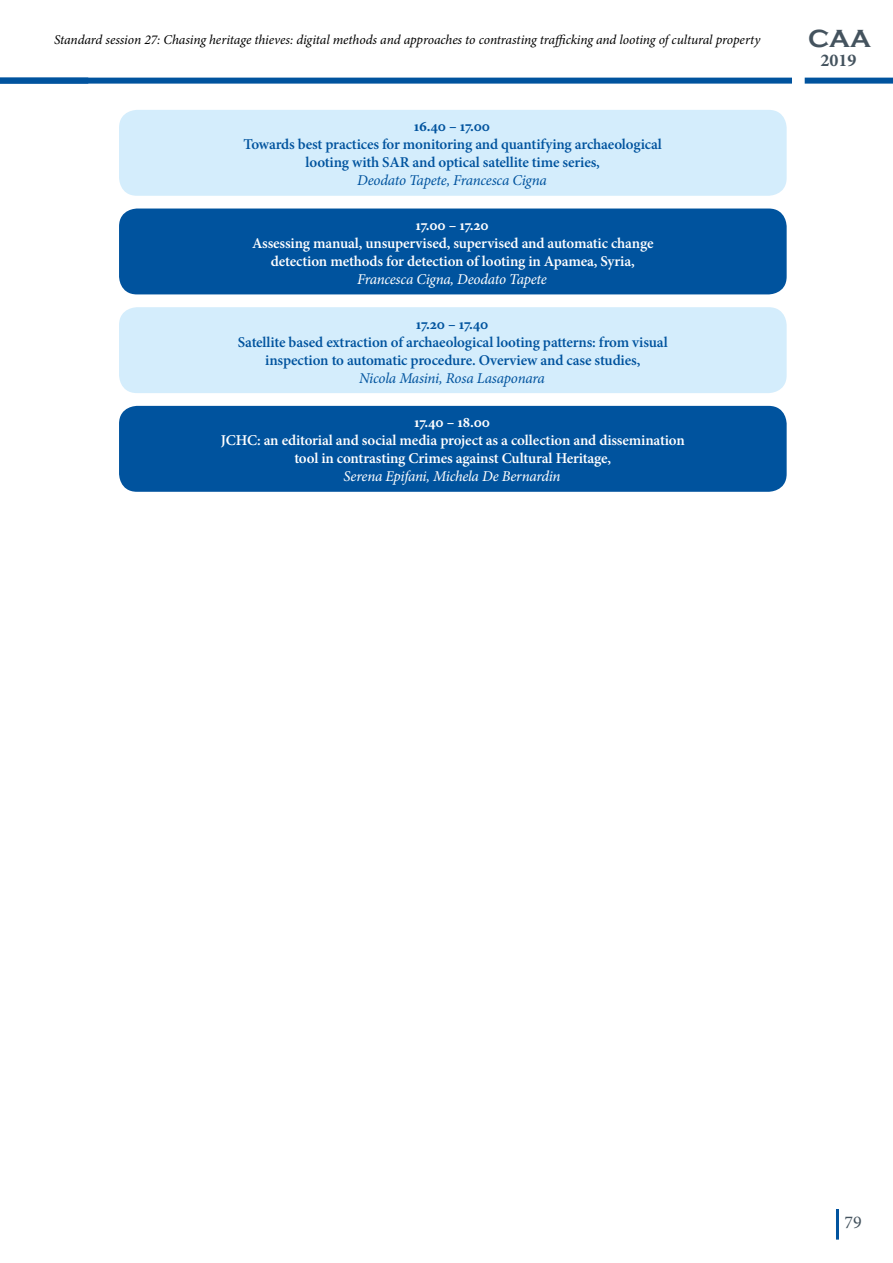
<style>
.page{position:relative;width:893px;height:1263px;background:#fff}
.page>*{position:absolute;margin:0;border:0;box-sizing:border-box;transform-origin:0 0}
.t1{font:700 25.5px "Copperplate Gothic";color:#44535e}
.t2{font:700 18px "Minion Pro";color:#44535e}
.t3{font:18px "Minion Pro";color:#44535e}
.t4{font:600 15px/18px "Minion Pro";letter-spacing:-.01em;color:#00539e;text-align:center}
.t5{font:600 15px/18px "Minion Pro";letter-spacing:-.01em;color:#fff;text-align:center}
.t6{font:italic 15px "Minion Pro";letter-spacing:-.02em;color:#fff}
.t7{font:italic 15px "Minion Pro";letter-spacing:-.015em;color:#00539e}
.t8{font:700 15px "Minion Pro";letter-spacing:-.01em;color:#fff}
.t9{font:700 15px "Minion Pro";letter-spacing:-.01em;color:#00539e}
.t10{font:italic 13.5px "Minion Pro";letter-spacing:-.01em;color:#000}
</style>
<div class="page">
<div style="left:0;top:78px;width:792px;height:6px;background:#00539e"></div>
<div style="left:805px;top:78px;width:88px;height:6px;background:#00539e"></div>
<hr style="left:836px;top:1209px;width:3px;height:30px;background:#00539e">
<div style="left:119px;top:209px;width:668px;height:85px;background:#00539e;border-radius:18px"></div>
<div style="left:119px;top:110px;width:668px;height:86px;background:#d4edfc;border-radius:18px"></div>
<div style="left:119px;top:307px;width:668px;height:86px;background:#d4edfc;border-radius:18px"></div>
<div style="left:119px;top:406px;width:668px;height:86px;background:#00539e;border-radius:18px"></div>
<p class="t10" style="left:54px;top:31px;width:708px">Standard session 27: Chasing heritage thieves: digital methods and approaches to contrasting trafficking and looting of cultural property</p>
<p class="t9" style="left:414px;top:116px;width:78px">16.40 – 17.00</p>
<p class="t4" style="left:244px;top:135px;width:420px">Towards best practices for monitoring and quantifying archaeological looting with SAR and optical satellite time series,</p>
<p class="t7" style="left:357px;top:170px;width:191px">Deodato Tapete, Francesca Cigna</p>
<p class="t8" style="left:415px;top:215px;width:75px">17.00 – 17.20</p>
<p class="t5" style="left:252px;top:234px;width:403px">Assessing manual, unsupervised, supervised and automatic change detection methods for detection of looting in Apamea, Syria,</p>
<p class="t6" style="left:357px;top:269px;width:191px">Francesca Cigna, Deodato Tapete</p>
<p class="t9" style="left:416px;top:313px;width:74px">17.20 – 17.40</p>
<p class="t4" style="left:238px;top:333px;width:431px">Satellite based extraction of archaeological looting patterns: from visual inspection to automatic procedure. Overview and case studies,</p>
<p class="t7" style="left:359px;top:368px;width:187px">Nicola Masini, Rosa Lasaponara</p>
<p class="t8" style="left:414px;top:412px;width:77px">17.40 – 18.00</p>
<p class="t5" style="left:221px;top:431px;width:465px">JCHC: an editorial and social media project as a collection and dissemination tool in contrasting Crimes against Cultural Heritage,</p>
<p class="t6" style="left:344px;top:466px;width:218px">Serena Epifani, Michela De Bernardin</p>
<h1 class="t1" style="left:808px;top:24px;width:64px">CAA</h1>
<p class="t2" style="left:820px;top:48px;width:37px">2019</p>
<p class="t3" style="left:844px;top:1210px;width:19px">79</p>
</div>
